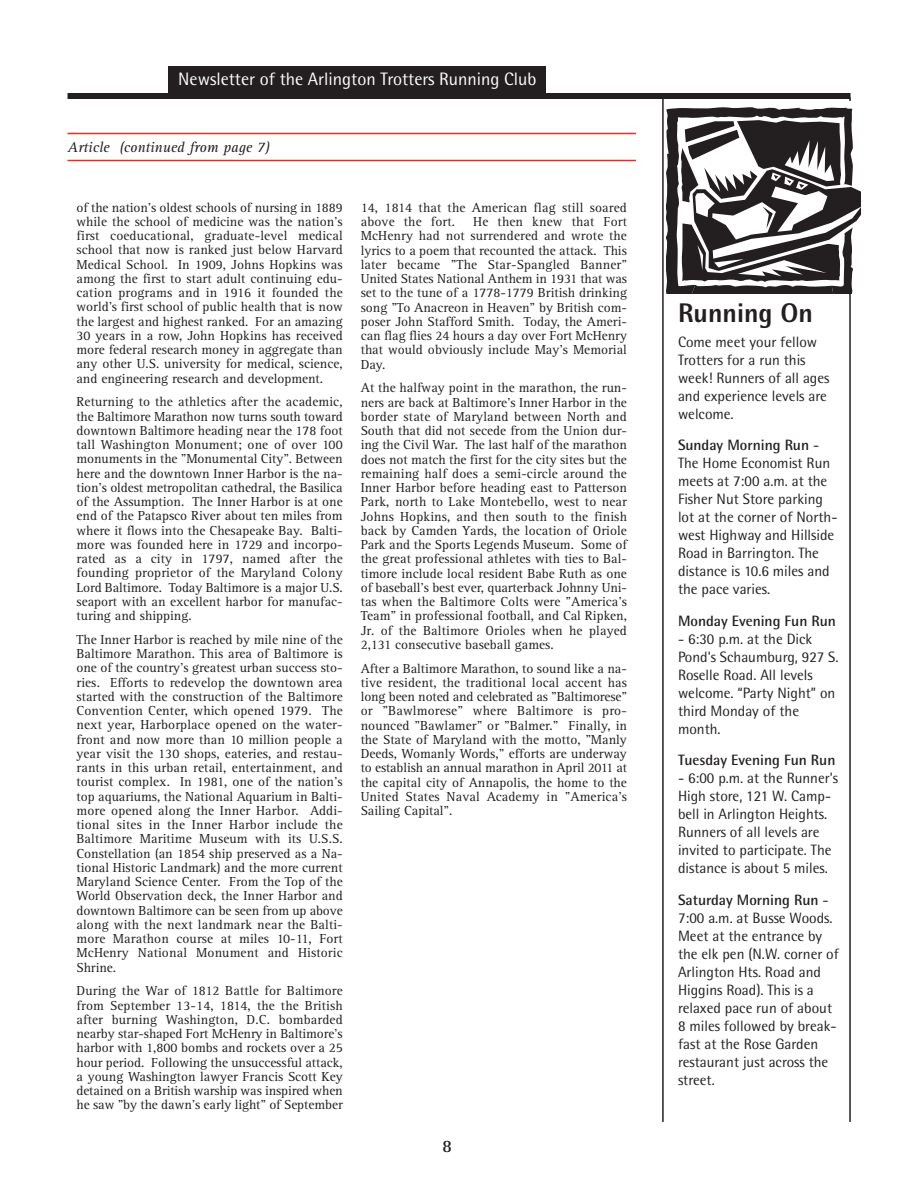
<style>
.page{position:relative;width:918px;height:1188px;background:#fff}
.page>*{position:absolute;margin:0;border:0;box-sizing:border-box;transform-origin:0 0}
.t1{font:800 27px "Rotis Semi Sans";color:#231f20}
.t2{font:18px "Rotis Semi Sans";color:#fff}
.t3{font:700 18px "Rotis Serif";color:#231f20}
.t4{font:15px/18px "Rotis Semi Sans";color:#231f20}
.t5{font:700 15px "Rotis Semi Sans";color:#231f20}
.t6{font:italic 15px "Rotis Serif";color:#231f20}
.t7{font:13.5px/14.2px "Rotis Serif";color:#231f20;text-align:justify}
.s1{font-weight:700}
</style>
<div class="page">
<div style="left:68px;top:93px;width:783px;height:6px;background:#231f20"></div>
<div style="left:168px;top:66px;width:378px;height:28px;background:#231f20"></div>
<hr style="left:662px;top:97px;width:2px;height:1025px;background:#231f20">
<hr style="left:849px;top:97px;width:2px;height:1025px;background:#231f20">
<hr style="left:68px;top:133px;width:568px;height:1px;background:#ee2a24">
<hr style="left:68px;top:160px;width:568px;height:1px;background:#ee2a24">
<div style="left:666px;top:101px;width:195px;height:193px;background:#fff"></div>
<svg style="left:666px;top:107px;width:195px;height:187px"></svg>
<h2 class="t2" style="left:178px;top:72px;width:360px">Newsletter of the Arlington Trotters Running Club</h2>
<p class="t6" style="left:68px;top:142px;width:204px">Article (continued from page 7)</p>
<p class="t7" style="left:76px;top:201px;width:268px">of the nation's oldest schools of nursing in 1889 while the school of medicine was the nation's first coeducational, graduate-level medical school that now is ranked just below Harvard Medical School. In 1909, Johns Hopkins was among the first to start adult continuing edu&shy;cation programs and in 1916 it founded the world's first school of public health that is now the largest and highest ranked. For an amazing 30 years in a row, John Hopkins has received more federal research money in aggregate than any other U.S. university for medical, science, and engineering research and development.</p>
<p class="t7" style="left:76px;top:396px;width:268px">Returning to the athletics after the academic, the Baltimore Marathon now turns south toward downtown Baltimore heading near the 178 foot tall Washington Monument; one of over 100 monuments in the "Monumental City". Between here and the downtown Inner Harbor is the na&shy;tion's oldest metropolitan cathedral, the Basilica of the Assumption. The Inner Harbor is at one end of the Patapsco River about ten miles from where it flows into the Chesapeake Bay. Balti&shy;more was founded here in 1729 and incorpo&shy;rated as a city in 1797, named after the founding proprietor of the Maryland Colony Lord Baltimore. Today Baltimore is a major U.S. seaport with an excellent harbor for manufac&shy;turing and shipping.</p>
<p class="t7" style="left:76px;top:634px;width:268px">The Inner Harbor is reached by mile nine of the Baltimore Marathon. This area of Baltimore is one of the country's greatest urban success sto&shy;ries. Efforts to redevelop the downtown area started with the construction of the Baltimore Convention Center, which opened 1979. The next year, Harborplace opened on the water&shy;front and now more than 10 million people a year visit the 130 shops, eateries, and restau&shy;rants in this urban retail, entertainment, and tourist complex. In 1981, one of the nation's top aquariums, the National Aquarium in Balti&shy;more opened along the Inner Harbor. Addi&shy;tional sites in the Inner Harbor include the Baltimore Maritime Museum with its U.S.S.<br>Constellation (an 1854 ship preserved as a Na&shy;tional Historic Landmark) and the more current Maryland Science Center. From the Top of the World Observation deck, the Inner Harbor and downtown Baltimore can be seen from up above along with the next landmark near the Balti&shy;more Marathon course at miles 10-11, Fort McHenry National Monument and Historic Shrine.</p>
<p class="t7" style="left:76px;top:985px;width:268px">During the War of 1812 Battle for Baltimore from September 13-14, 1814, the the British after burning Washington, D.C. bombarded nearby star-shaped Fort McHenry in Baltimore's harbor with 1,800 bombs and rockets over a 25 hour period. Following the unsuccessful attack, a young Washington lawyer Francis Scott Key detained on a British warship was inspired when he saw "by the dawn's early light" of September</p>
<p class="t7" style="left:361px;top:202px;width:268px">14, 1814 that the American flag still soared above the fort.</p>
<p class="t7" style="left:361px;top:216px;width:268px;text-indent:113px">He then knew that Fort McHenry had not surrendered and wrote the lyrics to a poem that recounted the attack. This later became "The Star-Spangled Banner" United States National Anthem in 1931 that was set to the tune of a 1778-1779 British drinking song "To Anacreon in Heaven" by British com&shy;poser John Stafford Smith. Today, the Ameri&shy;can flag flies 24 hours a day over Fort McHenry that would obviously include May's Memorial Day.</p>
<p class="t7" style="left:361px;top:382px;width:268px">At the halfway point in the marathon, the run&shy;ners are back at Baltimore's Inner Harbor in the border state of Maryland between North and South that did not secede from the Union dur&shy;ing the Civil War. The last half of the marathon does not match the first for the city sites but the remaining half does a semi-circle around the Inner Harbor before heading east to Patterson Park, north to Lake Montebello, west to near Johns Hopkins, and then south to the finish back by Camden Yards, the location of Oriole Park and the Sports Legends Museum. Some of the great professional athletes with ties to Bal&shy;timore include local resident Babe Ruth as one of baseball's best ever, quarterback Johnny Uni&shy;tas when the Baltimore Colts were "America's Team" in professional football, and Cal Ripken, Jr. of the Baltimore Orioles when he played 2,131 consecutive baseball games.</p>
<p class="t7" style="left:361px;top:663px;width:268px">After a Baltimore Marathon, to sound like a na&shy;tive resident, the traditional local accent has long been noted and celebrated as "Baltimorese" or "Bawlmorese" where Baltimore is pro&shy;nounced "Bawlamer" or "Balmer." Finally, in the State of Maryland with the motto, "Manly Deeds, Womanly Words," efforts are underway to establish an annual marathon in April 2011 at the capital city of Annapolis, the home to the United States Naval Academy in "America's Sailing Capital".</p>
<h2 class="t3" style="left:442px;top:1140px;width:12px">8</h2>
<h1 class="t1" style="left:678px;top:304px;width:137px">Running On</h1>
<p class="t4" style="left:678px;top:334px;width:153px">Come meet your fellow<br>Trotters for a run this week! Runners of all ages and experience levels are welcome.</p>
<p class="t4" style="left:678px;top:437px;width:161px"><span class="s1">Sunday Morning Run</span> -<br>The Home Economist Run meets at 7:00 a.m. at the<br>Fisher Nut Store parking lot at the corner of North&shy;west Highway and Hillside<br>Road in Barrington. The distance is 10.6 miles and the pace varies.</p>
<p class="t5" style="left:678px;top:615px;width:160px">Monday Evening Fun Run</p>
<p class="t4" style="left:678px;top:631px;width:162px">- 6:30 p.m. at the Dick<br>Pond's Schaumburg, 927 S.<br>Roselle Road. All levels welcome. “Party Night” on third Monday of the month.</p>
<p class="t5" style="left:678px;top:755px;width:159px">Tuesday Evening Fun Run</p>
<p class="t4" style="left:678px;top:770px;width:162px">- 6:00 p.m. at the Runner's<br>High store, 121 W. Camp&shy;bell in Arlington Heights.<br>Runners of all levels are invited to participate. The distance is about 5 miles.</p>
<p class="t4" style="left:678px;top:892px;width:162px"><span class="s1">Saturday Morning Run</span> -<br>7:00 a.m. at Busse Woods.<br>Meet at the entrance by the elk pen (N.W. corner of<br>Arlington Hts. Road and<br>Higgins Road). This is a relaxed pace run of about<br>8 miles followed by break&shy;fast at the Rose Garden restaurant just across the street.</p>
</div>
